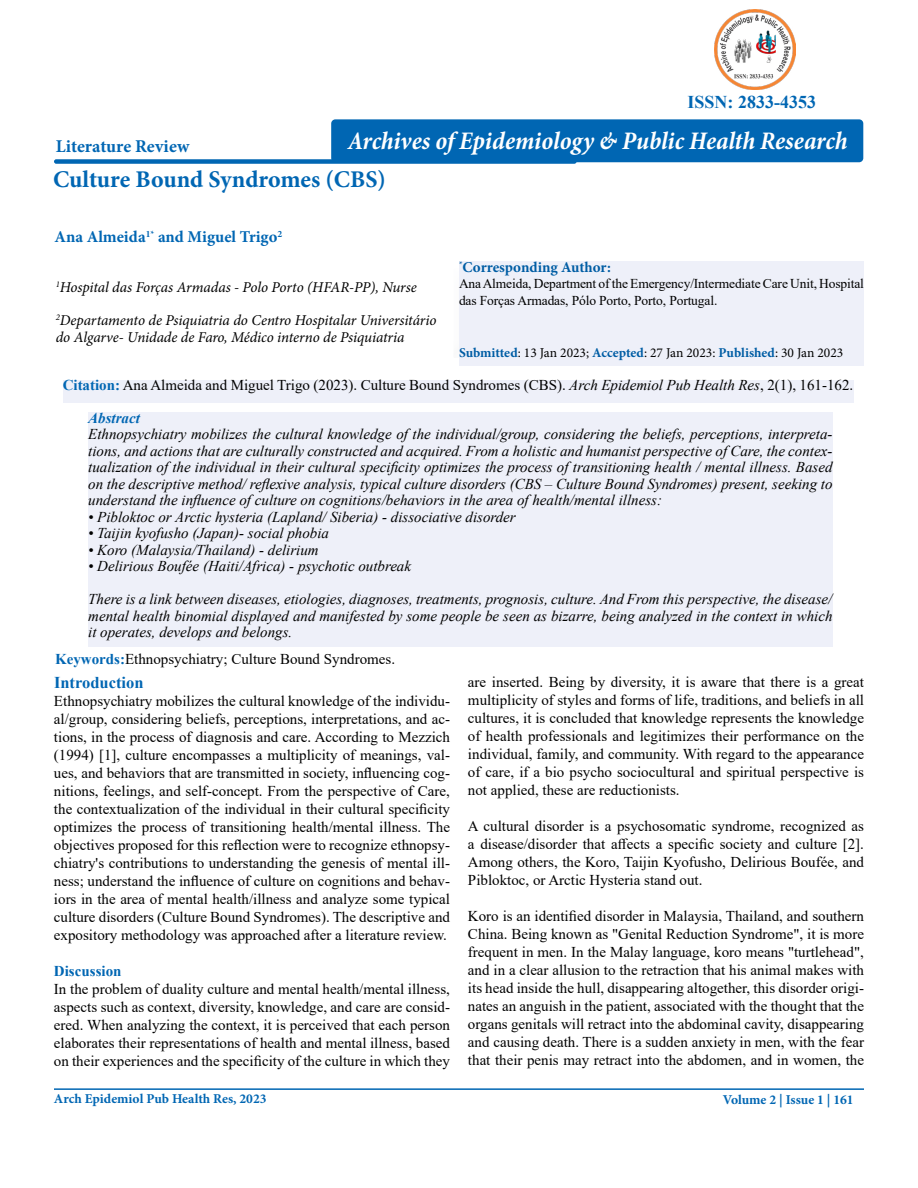
<style>
.page{position:relative;width:918px;height:1188px;background:#fff}
.page>*{position:absolute;margin:0;border:0;box-sizing:border-box;transform-origin:0 0}
.t1{font:italic 700 condensed 25.5px "Minion Pro";letter-spacing:-.005em;color:#fff}
.t2{font:700 24px "Minion Pro";color:#0066b3}
.t3{font:700 18px "Minion Pro";color:#0066b3}
.t4{font:700 18px "Times New Roman";color:#0066b3}
.t5{font:700 16.5px "Minion Pro";color:#0066b3}
.t6{font:700 16.5px "Times New Roman";color:#0066b3}
.t7{font:15px/18px "Times New Roman";color:#000;text-align:justify}
.t8{font:italic 15px/16.5px "Times New Roman";color:#000;text-align:justify}
.t9{font:italic 15px/16.5px "Minion Pro";letter-spacing:-.01em;color:#000}
.t10{font:700 15px "Minion Pro";color:#005da4}
.t11{font:700 15px "Times New Roman";color:#0066b3}
.t12{font:italic 700 15px "Times New Roman";color:#0066b3}
.t13{font:13.5px/16.5px "Times New Roman";letter-spacing:-.01em;color:#000}
.t14{font:13.5px "Minion Pro";color:#000}
.t15{font:700 13.5px "Minion Pro";color:#0066b3}
.s1{font-weight:700;color:#005da4}
.s2{font-weight:700;color:#0066b3}
.s3{font-style:italic}
</style>
<div class="page">
<div style="left:441px;top:267px;width:435px;height:101px;background:#000;opacity:.5"></div>
<div style="left:54px;top:159px;width:523px;height:5px;background:#0066b3;border-radius:2px"></div>
<hr style="left:54px;top:1088px;width:810px;height:2px;background:#0066b3">
<div style="left:459px;top:261px;width:405px;height:104px;background:#eef0f9"></div>
<div style="left:88px;top:412px;width:744px;height:234px;background:#eef0f9"></div>
<div style="left:63px;top:380px;width:790px;height:22px;background:#eef0f9"></div>
<img style="left:715px;top:9px;width:80px;height:81px">
<div style="left:331px;top:119px;width:532px;height:43px;background:#0066b3;border-radius:4px"></div>
<p class="t3" style="left:56px;top:133px;width:135px">Literature Review</p>
<p class="t4" style="left:688px;top:89px;width:130px">ISSN: 2833-4353</p>
<h1 class="t1" style="left:348px;top:123px;width:501px">Archives of Epidemiology &amp; Public Health Research</h1>
<h2 class="t2" style="left:53px;top:162px;width:334px">Culture Bound Syndromes (CBS)</h2>
<p class="t5" style="left:55px;top:225px;width:229px">Ana Almeida<sup>1*</sup> and Miguel Trigo<sup>2</sup></p>
<p class="t9" style="left:56px;top:279px;width:363px"><sup>1</sup>Hospital das Forças Armadas - Polo Porto (HFAR-PP), Nurse</p>
<p class="t9" style="left:56px;top:312px;width:382px"><sup>2</sup>Departamento de Psiquiatria do Centro Hospitalar Universitário do Algarve- Unidade de Faro, Médico interno de Psiquiatria</p>
<p class="t10" style="left:459px;top:256px;width:153px"><sup>*</sup>Corresponding Author:</p>
<p class="t13" style="left:459px;top:275px;width:407px">Ana Almeida, Department of the Emergency/Intermediate Care Unit, Hospital das Forças Armadas, Pólo Porto, Porto, Portugal.</p>
<p class="t14" style="left:459px;top:344px;width:386px"><span class="s1">Submitted</span>: 13 Jan 2023; <span class="s1">Accepted</span>: 27 Jan 2023: <span class="s1">Published</span>: 30 Jan 2023</p>
<p class="t7" style="left:63px;top:376px;width:792px"><span class="s2">Citation:</span> Ana Almeida and Miguel Trigo (2023). Culture Bound Syndromes (CBS). <span class="s3">Arch Epidemiol Pub Health Res</span>, 2(1), 161-162.</p>
<p class="t12" style="left:88px;top:408px;width:53px">Abstract</p>
<p class="t8" style="left:88px;top:426px;width:746px">Ethnopsychiatry mobilizes the cultural knowledge of the individual/group, considering the beliefs, perceptions, interpreta&shy;tions, and actions that are culturally constructed and acquired. From a holistic and humanist perspective of Care, the contex&shy;tualization of the individual in their cultural specificity optimizes the process of transitioning health / mental illness. Based on the descriptive method/ reflexive analysis, typical culture disorders (CBS – Culture Bound Syndromes) present, seeking to understand the influence of culture on cognitions/behaviors in the area of health/mental illness:</p>
<p class="t8" style="left:88px;top:508px;width:429px">• Pibloktoc or Arctic hysteria (Lapland/ Siberia) - dissociative disorder</p>
<p class="t8" style="left:88px;top:525px;width:242px">• Taijin kyofusho (Japan)- social phobia</p>
<p class="t8" style="left:88px;top:541px;width:232px">• Koro (Malaysia/Thailand) - delirium</p>
<p class="t8" style="left:88px;top:558px;width:324px">• Delirious Boufée (Haiti/Africa) - psychotic outbreak</p>
<p class="t8" style="left:88px;top:591px;width:746px">There is a link between diseases, etiologies, diagnoses, treatments, prognosis, culture. And From this perspective, the disease/ mental health binomial displayed and manifested by some people be seen as bizarre, being analyzed in the context in which it operates, develops and belongs.</p>
<p class="t7" style="left:55px;top:649px;width:341px"><span class="s2">Keywords:</span>Ethnopsychiatry; Culture Bound Syndromes.</p>
<p class="t6" style="left:54px;top:671px;width:91px">Introduction</p>
<p class="t7" style="left:54px;top:691px;width:398px">Ethnopsychiatry mobilizes the cultural knowledge of the individu&shy;al/group, considering beliefs, perceptions, interpretations, and ac&shy;tions, in the process of diagnosis and care. According to Mezzich (1994) [1], culture encompasses a multiplicity of meanings, val&shy;ues, and behaviors that are transmitted in society, influencing cog&shy;nitions, feelings, and self-concept. From the perspective of Care, the contextualization of the individual in their cultural specificity optimizes the process of transitioning health/mental illness. The objectives proposed for this reflection were to recognize ethnopsy&shy;chiatry's contributions to understanding the genesis of mental ill&shy;ness; understand the influence of culture on cognitions and behav&shy;iors in the area of mental health/illness and analyze some typical culture disorders (Culture Bound Syndromes). The descriptive and expository methodology was approached after a literature review.</p>
<p class="t11" style="left:54px;top:960px;width:69px">Discussion</p>
<p class="t7" style="left:54px;top:979px;width:398px">In the problem of duality culture and mental health/mental illness, aspects such as context, diversity, knowledge, and care are consid&shy;ered. When analyzing the context, it is perceived that each person elaborates their representations of health and mental illness, based on their experiences and the specificity of the culture in which they</p>
<p class="t15" style="left:54px;top:1089px;width:214px">Arch Epidemiol Pub Health Res, 2023</p>
<p class="t7" style="left:468px;top:673px;width:398px">are inserted. Being by diversity, it is aware that there is a great multiplicity of styles and forms of life, traditions, and beliefs in all cultures, it is concluded that knowledge represents the knowledge of health professionals and legitimizes their performance on the individual, family, and community. With regard to the appearance of care, if a bio psycho sociocultural and spiritual perspective is not applied, these are reductionists.</p>
<p class="t7" style="left:468px;top:817px;width:398px">A cultural disorder is a psychosomatic syndrome, recognized as a disease/disorder that affects a specific society and culture [2].<br>Among others, the Koro, Taijin Kyofusho, Delirious Boufée, and Pibloktoc, or Arctic Hysteria stand out.</p>
<p class="t7" style="left:468px;top:907px;width:398px">Koro is an identified disorder in Malaysia, Thailand, and southern China. Being known as "Genital Reduction Syndrome", it is more frequent in men. In the Malay language, koro means "turtlehead", and in a clear allusion to the retraction that his animal makes with its head inside the hull, disappearing altogether, this disorder origi&shy;nates an anguish in the patient, associated with the thought that the organs genitals will retract into the abdominal cavity, disappearing and causing death. There is a sudden anxiety in men, with the fear that their penis may retract into the abdomen, and in women, the</p>
<p class="t15" style="left:723px;top:1090px;width:133px">Volume 2 | Issue 1 | 161</p>
</div>
